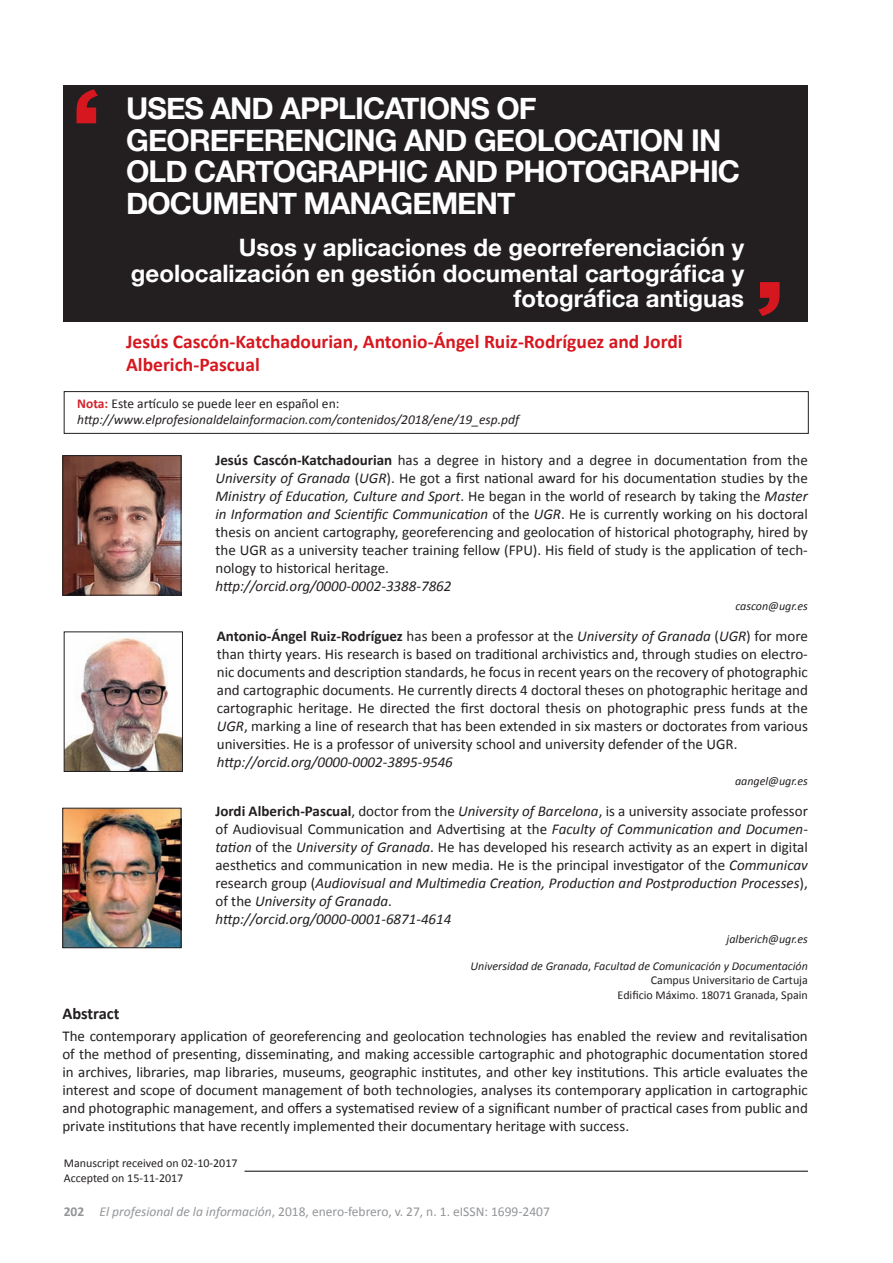
<style>
.page{position:relative;width:893px;height:1263px;background:#fff}
.page>*{position:absolute;margin:0;border:0;box-sizing:border-box;transform-origin:0 0}
.t1{font:700 30px/31.5px "Helvetica Neue";letter-spacing:-.03em;color:#fff}
.t2{font:700 24px/25.5px "Helvetica Neue";color:#fff;text-align:right}
.t3{font:700 19.5px/23.4px "Calibri";color:#d7171f}
.t4{font:700 16.5px "Calibri";color:#231f20}
.t5{font:15px/18px "Calibri";color:#231f20;text-align:justify}
.t6{font:italic 15px "Calibri";color:#231f20}
.t7{font:italic 13.5px/16.2px "Calibri";color:#231f20}
.t8{font:13.5px "Calibri";color:#939598}
.t9{font:12px/14.4px "Calibri";color:#231f20;text-align:right}
.t10{font:italic 12px "Calibri";color:#231f20}
.s1{font-weight:700;font-style:normal;color:#d1232a}
.s2{font-style:normal}
.s3{font-weight:700}
.s4{font-style:italic}
</style>
<div class="page">
<div style="left:64px;top:85px;width:744px;height:237px;background:#231f20"></div>
<svg style="left:758px;top:282px;width:22px;height:34px"></svg>
<svg style="left:77px;top:89px;width:21px;height:34px"></svg>
<img style="left:64px;top:457px;width:115px;height:136px">
<div style="left:62px;top:455px;width:119px;height:140px;border:1px solid #231f20"></div>
<hr style="left:244px;top:1171px;width:564px;height:1px;background:#231f20">
<img style="left:66px;top:638px;width:115px;height:132px">
<div style="left:64px;top:631px;width:119px;height:141px;border:1px solid #231f20"></div>
<img style="left:64px;top:810px;width:115px;height:136px">
<div style="left:62px;top:808px;width:119px;height:140px;border:1px solid #231f20"></div>
<div style="left:64px;top:391px;width:745px;height:43px;border:1px solid #231f20"></div>
<h1 class="t1" style="left:126px;top:94px;width:616px">USES AND APPLICATIONS OF<br>GEOREFERENCING AND GEOLOCATION IN<br>OLD CARTOGRAPHIC AND PHOTOGRAPHIC<br>DOCUMENT MANAGEMENT</h1>
<h2 class="t2" style="left:131px;top:236px;width:615px">Usos y aplicaciones de georreferenciación y geolocalización en gestión documental cartográfica y fotográfica antiguas</h2>
<h3 class="t3" style="left:126px;top:329px;width:558px">Jesús Cascón-Katchadourian, Antonio-Ángel Ruiz-Rodríguez and Jordi<br>Alberich-Pascual</h3>
<p class="t7" style="left:77px;top:395px;width:443px"><span class="s1">Nota:</span> <span class="s2">Este artículo se puede leer en español en: </span>http://www.elprofesionaldelainformacion.com/contenidos/2018/ene/19_esp.pdf</p>
<p class="t5" style="left:215px;top:451px;width:594px"><span class="s3">Jesús Cascón-Katchadourian</span> has a degree in history and a degree in documentation from the <span class="s4">University of Granada</span> (<span class="s4">UGR</span>). He got a first national award for his documentation studies by the <span class="s4">Ministry of Education, Culture and Sport</span>. He began in the world of research by taking the <span class="s4">Master in Information and Scientific Communication</span> of the <span class="s4">UGR</span>. He is currently working on his doctoral thesis on ancient cartography, georeferencing and geolocation of historical photography, hired by the UGR as a university teacher training fellow (FPU). His field of study is the application of tech&shy;nology to historical heritage.</p>
<p class="t6" style="left:215px;top:576px;width:237px">http://orcid.org/0000-0002-3388-7862</p>
<p class="t10" style="left:735px;top:598px;width:74px">cascon@ugr.es</p>
<p class="t5" style="left:217px;top:627px;width:593px"><span class="s3">Antonio-Ángel Ruiz-Rodríguez</span> has been a professor at the <span class="s4">University of Granada</span> (<span class="s4">UGR</span>) for more than thirty years. His research is based on traditional archivistics and, through studies on electro&shy;nic documents and description standards, he focus in recent years on the recovery of photographic and cartographic documents. He currently directs 4 doctoral theses on photographic heritage and cartographic heritage. He directed the first doctoral thesis on photographic press funds at the <span class="s4">UGR</span>, marking a line of research that has been extended in six masters or doctorates from various universities. He is a professor of university school and university defender of the UGR.</p>
<p class="t6" style="left:217px;top:752px;width:237px">http://orcid.org/0000-0002-3895-9546</p>
<p class="t10" style="left:735px;top:773px;width:74px">aangel@ugr.es</p>
<p class="t5" style="left:215px;top:802px;width:594px;text-align:left"><span class="s3">Jordi Alberich-Pascual</span>, doctor from the <span class="s4">University of Barcelona</span>, is a university associate professor of Audiovisual Communication and Advertising at the <span class="s4">Faculty of Communication and Documen&shy;tation</span> of the <span class="s4">University of Granada</span>. He has developed his research activity as an expert in digital aesthetics and communication in new media. He is the principal investigator of the <span class="s4">Communicav </span>research group (<span class="s4">Audiovisual and Multimedia Creation, Production and Postproduction Processes</span>), of the <span class="s4">University of Granada</span>.<br><span class="s4">http://orcid.org/0000-0001-6871-4614</span></p>
<p class="t10" style="left:727px;top:931px;width:83px">jalberich@ugr.es</p>
<p class="t9" style="left:471px;top:959px;width:339px"><span class="s4">Universidad de Granada</span>, <span class="s4">Facultad de Comunicación y Documentación<br></span>Campus Universitario de Cartuja<br>Edificio Máximo. 18071 Granada, Spain</p>
<p class="t4" style="left:62px;top:1003px;width:59px">Abstract</p>
<p class="t5" style="left:62px;top:1027px;width:747px">The contemporary application of georeferencing and geolocation technologies has enabled the review and revitalisation of the method of presenting, disseminating, and making accessible cartographic and photographic documentation stored in archives, libraries, map libraries, museums, geographic institutes, and other key institutions. This article evaluates the interest and scope of document management of both technologies, analyses its contemporary application in cartographic and photographic management, and offers a systematised review of a significant number of practical cases from public and private institutions that have recently implemented their documentary heritage with success.</p>
<p class="t9" style="left:64px;top:1156px;width:175px;text-align:left">Manuscript received on 02-10-2017<br>Accepted on 15-11-2017</p>
<p class="t8" style="left:64px;top:1203px;width:488px"><span class="s3">202</span> <span class="s4">El profesional de la información</span>, 2018, enero-febrero, v. 27, n. 1. eISSN: 1699-2407</p>
</div>
